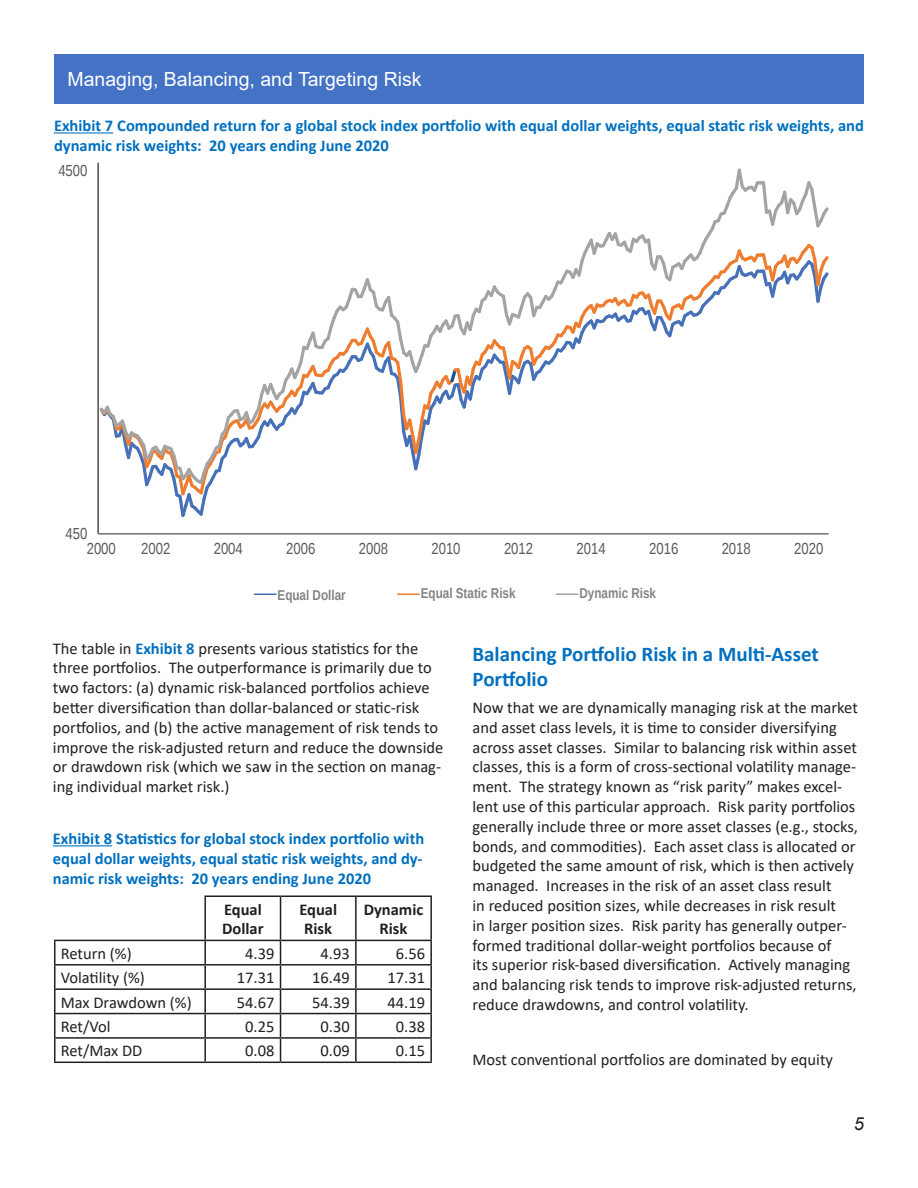
<style>
.page{position:relative;width:918px;height:1188px;background:#fff}
.page>*{position:absolute;margin:0;border:0;box-sizing:border-box;transform-origin:0 0}
.t1{font:700 21px/25.2px "Calibri";color:#0070c0}
.t2{font:19.5px "Arial";color:#fff}
.t3{font:italic 18px "Arial";color:#231f20}
.t4{font:16.5px/19.8px "Calibri";color:#231f20}
.t5{font:700 16.5px/19.8px "Calibri";color:#0070c0}
.t6{font:700 16.5px "Calibri";color:#231f20}
.t7{font:16.05px "Liberation Sans Narrow";color:#595959}
.t8{font:700 14.25px "Liberation Sans Narrow";color:#828383}
.s1{font-weight:700;color:#0070c0}
</style>
<div class="page">
<div style="left:54px;top:54px;width:810px;height:50px;background:#4472c4"></div>
<hr style="left:97px;top:163px;width:2px;height:371px;background:#595a5a">
<hr style="left:98px;top:533px;width:731px;height:2px;background:#76787b">
<svg style="left:97px;top:166px;width:732px;height:353px"></svg>
<hr style="left:54px;top:132px;width:59px;height:2px;background:#0070c0">
<hr style="left:281px;top:896px;width:75px;height:1px;background:#231f20">
<hr style="left:356px;top:896px;width:76px;height:1px;background:#231f20">
<hr style="left:355px;top:897px;width:2px;height:43px;background:#231f20">
<hr style="left:430px;top:897px;width:2px;height:43px;background:#231f20">
<hr style="left:281px;top:940px;width:75px;height:1px;background:#231f20">
<hr style="left:356px;top:940px;width:76px;height:1px;background:#231f20">
<hr style="left:355px;top:941px;width:2px;height:23px;background:#231f20">
<hr style="left:430px;top:941px;width:2px;height:23px;background:#231f20">
<hr style="left:54px;top:966px;width:2px;height:22px;background:#231f20">
<hr style="left:205px;top:964px;width:76px;height:2px;background:#231f20">
<hr style="left:204px;top:966px;width:2px;height:22px;background:#231f20">
<hr style="left:281px;top:964px;width:75px;height:2px;background:#231f20">
<hr style="left:356px;top:964px;width:76px;height:2px;background:#231f20">
<hr style="left:355px;top:966px;width:2px;height:22px;background:#231f20">
<hr style="left:430px;top:966px;width:2px;height:22px;background:#231f20">
<hr style="left:54px;top:988px;width:151px;height:2px;background:#231f20">
<hr style="left:54px;top:990px;width:2px;height:23px;background:#231f20">
<hr style="left:205px;top:988px;width:76px;height:2px;background:#231f20">
<hr style="left:204px;top:990px;width:2px;height:23px;background:#231f20">
<hr style="left:281px;top:988px;width:75px;height:2px;background:#231f20">
<hr style="left:356px;top:988px;width:76px;height:2px;background:#231f20">
<hr style="left:355px;top:990px;width:2px;height:23px;background:#231f20">
<hr style="left:430px;top:990px;width:2px;height:23px;background:#231f20">
<hr style="left:54px;top:1013px;width:151px;height:1px;background:#231f20">
<hr style="left:54px;top:1014px;width:2px;height:23px;background:#231f20">
<hr style="left:205px;top:1013px;width:76px;height:1px;background:#231f20">
<hr style="left:204px;top:1014px;width:2px;height:23px;background:#231f20">
<hr style="left:281px;top:1013px;width:75px;height:1px;background:#231f20">
<hr style="left:356px;top:1013px;width:76px;height:1px;background:#231f20">
<hr style="left:355px;top:1014px;width:2px;height:23px;background:#231f20">
<hr style="left:430px;top:1014px;width:2px;height:23px;background:#231f20">
<hr style="left:54px;top:1037px;width:151px;height:2px;background:#231f20">
<hr style="left:54px;top:1039px;width:2px;height:23px;background:#231f20">
<hr style="left:205px;top:1037px;width:76px;height:2px;background:#231f20">
<hr style="left:204px;top:1039px;width:2px;height:23px;background:#231f20">
<hr style="left:281px;top:1037px;width:75px;height:2px;background:#231f20">
<svg style="left:280px;top:941px;width:1px;height:121px"></svg>
<hr style="left:356px;top:1037px;width:76px;height:2px;background:#231f20">
<hr style="left:355px;top:1039px;width:2px;height:23px;background:#231f20">
<hr style="left:430px;top:1039px;width:2px;height:23px;background:#231f20">
<hr style="left:54px;top:1062px;width:151px;height:1px;background:#231f20">
<hr style="left:205px;top:1062px;width:76px;height:1px;background:#231f20">
<hr style="left:281px;top:1062px;width:75px;height:1px;background:#231f20">
<hr style="left:356px;top:1062px;width:76px;height:1px;background:#231f20">
<hr style="left:54px;top:940px;width:151px;height:1px;background:#231f20">
<hr style="left:54px;top:941px;width:2px;height:23px;background:#231f20">
<hr style="left:204px;top:941px;width:2px;height:23px;background:#231f20">
<hr style="left:54px;top:964px;width:151px;height:2px;background:#231f20">
<hr style="left:204px;top:896px;width:77px;height:1px;background:#231f20">
<hr style="left:204px;top:897px;width:2px;height:43px;background:#231f20">
<hr style="left:280px;top:897px;width:1px;height:43px;background:#231f20">
<hr style="left:205px;top:940px;width:76px;height:1px;background:#231f20">
<hr style="left:53px;top:845px;width:59px;height:1px;background:#0070c0">
<hr style="left:397px;top:593px;width:23px;height:2px;background:#ee7d2f">
<hr style="left:556px;top:593px;width:22px;height:2px;background:#a5a4a4">
<hr style="left:254px;top:593px;width:22px;height:2px;background:#4671b8">
<p class="t2" style="left:68px;top:66px;width:356px">Managing, Balancing, and Targeting Risk</p>
<p class="t5" style="left:54px;top:116px;width:812px">Exhibit 7 Compounded return for a global stock index portfolio with equal dollar weights, equal static risk weights, and dynamic risk weights: 20 years ending June 2020</p>
<p class="t7" style="left:58px;top:161px;width:31px">4500</p>
<p class="t7" style="left:66px;top:525px;width:23px">450</p>
<p class="t7" style="left:87px;top:539px;width:31px">2000</p>
<p class="t7" style="left:141px;top:539px;width:31px">2002</p>
<p class="t7" style="left:214px;top:539px;width:31px">2004</p>
<p class="t7" style="left:286px;top:539px;width:31px">2006</p>
<p class="t7" style="left:359px;top:539px;width:31px">2008</p>
<p class="t7" style="left:431px;top:539px;width:31px">2010</p>
<p class="t7" style="left:504px;top:539px;width:31px">2012</p>
<p class="t7" style="left:577px;top:539px;width:31px">2014</p>
<p class="t7" style="left:649px;top:539px;width:31px">2016</p>
<p class="t7" style="left:722px;top:539px;width:31px">2018</p>
<p class="t7" style="left:794px;top:539px;width:31px">2020</p>
<p class="t8" style="left:278px;top:585px;width:70px">Equal Dollar</p>
<p class="t8" style="left:421px;top:583px;width:96px">Equal Static Risk</p>
<p class="t8" style="left:580px;top:583px;width:78px">Dynamic Risk</p>
<p class="t4" style="left:53px;top:638px;width:392px">The table in <span class="s1">Exhibit 8</span> presents various statistics for the three portfolios. The outperformance is primarily due to two factors: (a) dynamic risk-balanced portfolios achieve better diversification than dollar-balanced or static-risk portfolios, and (b) the active management of risk tends to improve the risk-adjusted return and reduce the downside or drawdown risk (which we saw in the section on manag&shy;ing individual market risk.)</p>
<p class="t5" style="left:53px;top:828px;width:373px;text-align:justify">Exhibit 8 Statistics for global stock index portfolio with equal dollar weights, equal static risk weights, and dy&shy;namic risk weights: 20 years ending June 2020</p>
<p class="t6" style="left:224px;top:897px;width:39px">Equal</p>
<p class="t6" style="left:222px;top:917px;width:43px">Dollar</p>
<p class="t6" style="left:299px;top:897px;width:39px">Equal</p>
<p class="t6" style="left:304px;top:917px;width:29px">Risk</p>
<p class="t6" style="left:364px;top:897px;width:61px">Dynamic</p>
<p class="t6" style="left:380px;top:917px;width:29px">Risk</p>
<p class="t4" style="left:61px;top:943px;width:72px">Return (%)</p>
<p class="t4" style="left:245px;top:943px;width:31px">4.39</p>
<p class="t4" style="left:321px;top:943px;width:31px">4.93</p>
<p class="t4" style="left:396px;top:943px;width:31px">6.56</p>
<p class="t4" style="left:61px;top:967px;width:86px">Volatility (%)</p>
<p class="t4" style="left:237px;top:967px;width:39px">17.31</p>
<p class="t4" style="left:312px;top:967px;width:39px">16.49</p>
<p class="t4" style="left:388px;top:967px;width:39px">17.31</p>
<p class="t4" style="left:61px;top:992px;width:133px">Max Drawdown (%)</p>
<p class="t4" style="left:237px;top:992px;width:39px">54.67</p>
<p class="t4" style="left:312px;top:992px;width:39px">54.39</p>
<p class="t4" style="left:388px;top:992px;width:39px">44.19</p>
<p class="t4" style="left:61px;top:1016px;width:51px">Ret/Vol</p>
<p class="t4" style="left:245px;top:1016px;width:31px">0.25</p>
<p class="t4" style="left:321px;top:1016px;width:31px">0.30</p>
<p class="t4" style="left:396px;top:1016px;width:31px">0.38</p>
<p class="t4" style="left:61px;top:1041px;width:83px">Ret/Max DD</p>
<p class="t4" style="left:245px;top:1041px;width:31px">0.08</p>
<p class="t4" style="left:321px;top:1041px;width:31px">0.09</p>
<p class="t4" style="left:396px;top:1041px;width:31px">0.15</p>
<p class="t1" style="left:472px;top:641px;width:348px">Balancing Portfolio Risk in a Multi-Asset<br>Portfolio</p>
<p class="t4" style="left:472px;top:697px;width:387px">Now that we are dynamically managing risk at the market and asset class levels, it is time to consider diversifying across asset classes. Similar to balancing risk within asset classes, this is a form of cross-sectional volatility manage&shy;ment. The strategy known as “risk parity” makes excel&shy;lent use of this particular approach. Risk parity portfolios generally include three or more asset classes (e.g., stocks, bonds, and commodities). Each asset class is allocated or budgeted the same amount of risk, which is then actively managed. Increases in the risk of an asset class result<br>in reduced position sizes, while decreases in risk result<br>in larger position sizes. Risk parity has generally outper&shy;formed traditional dollar-weight portfolios because of<br>its superior risk-based diversification. Actively managing and balancing risk tends to improve risk-adjusted returns, reduce drawdowns, and control volatility.</p>
<p class="t4" style="left:472px;top:1049px;width:362px">Most conventional portfolios are dominated by equity</p>
<p class="t3" style="left:854px;top:1112px;width:12px">5</p>
</div>
